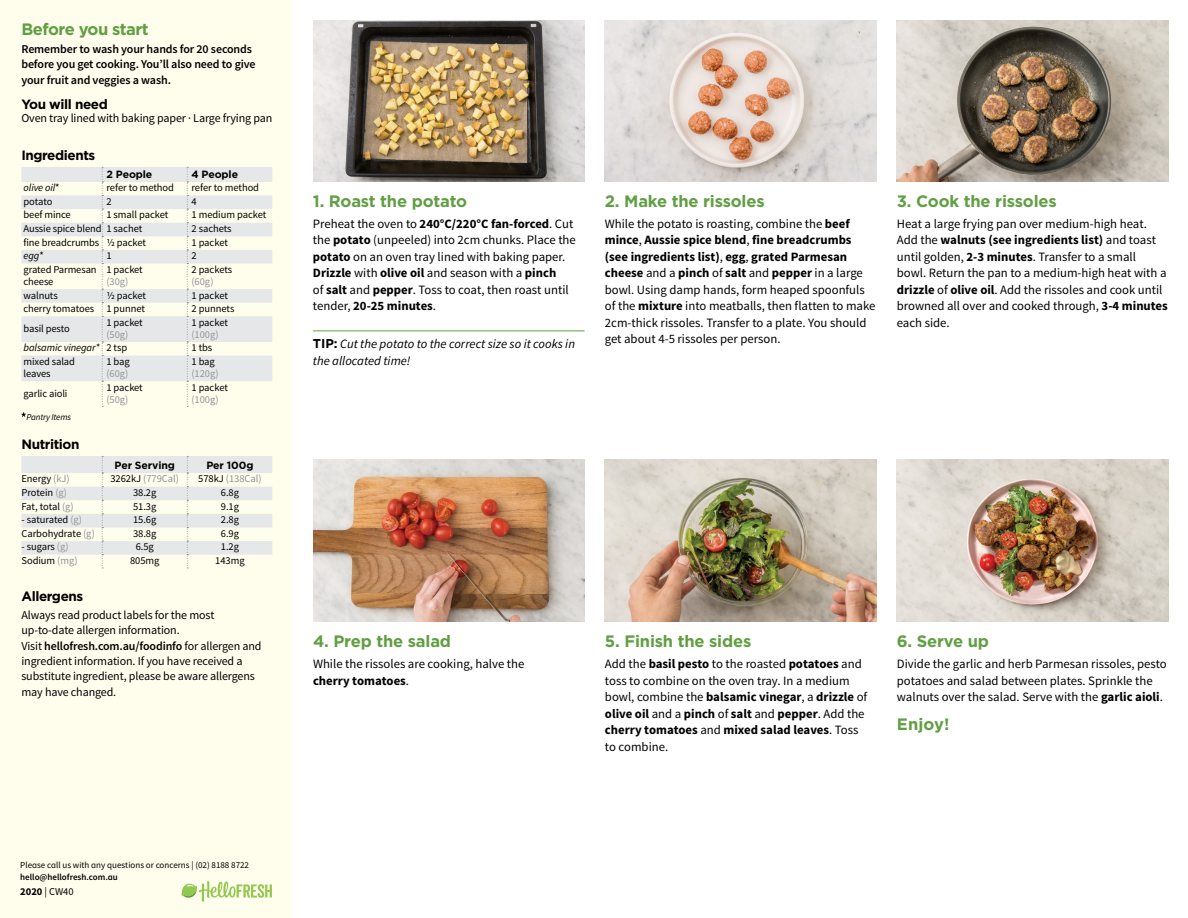
<style>
.page{position:relative;width:1188px;height:918px;background:#fff}
.page>*{position:absolute;margin:0;border:0;box-sizing:border-box;transform-origin:0 0}
.t1{font:700 16.5px "Gotham";letter-spacing:-.01em;color:#609f43}
.t2{font:700 16.5px "Gotham";letter-spacing:-.03em;color:#609f43}
.t3{font:700 13.5px "Gotham";letter-spacing:-.03em;color:#000}
.t4{font:12.75px/16.5px "Source Sans Pro";color:#000}
.t5{font:italic 12.75px/16.5px "Source Sans Pro";color:#000}
.t6{font:12px/15.3px "Source Sans Pro";letter-spacing:-.01em;color:#000}
.t7{font:600 12px/15.3px "Source Sans Pro";letter-spacing:-.01em;color:#000}
.t8{font:10.5px/12px "Source Sans Pro";letter-spacing:-.01em;color:#000}
.t9{font:10.5px "Source Sans Pro";letter-spacing:-.005em;color:#939598}
.t10{font:italic 10.5px "Source Sans Pro";letter-spacing:-.01em;color:#000}
.t11{font:700 10.5px "Gotham";letter-spacing:-.01em;color:#000}
.t12{font:9px "Source Sans Pro";color:#000}
.t13{font:600 9px "Source Sans Pro";color:#000}
.t14{font:italic 9px "Source Sans Pro";letter-spacing:-.02em;color:#000}
.s1{font-style:normal}
.s2{color:#939598}
.s3{color:#000}
.s4{font-weight:600}
.s5{font-weight:700}
.s6{font-family:"Gotham";font-weight:700;font-style:normal}
</style>
<div class="page">
<div style="left:0;top:0;width:292px;height:918px;background:#fffdec"></div>
<svg style="left:182px;top:881px;width:90px;height:21px"></svg>
<hr style="left:313px;top:331px;width:272px;height:1px;background:#609f43">
<svg style="left:21px;top:167px;width:251px;height:214px;fill:#e6e7e8"></svg>
<svg style="left:102px;top:167px;width:1px;height:240px"></svg>
<svg style="left:187px;top:167px;width:1px;height:240px"></svg>
<svg style="left:21px;top:412px;width:5px;height:5px"></svg>
<svg style="left:21px;top:456px;width:251px;height:113px"></svg>
<img style="left:313px;top:459px;width:272px;height:162px">
<img style="left:605px;top:459px;width:272px;height:162px">
<img style="left:897px;top:459px;width:272px;height:162px">
<img style="left:313px;top:20px;width:272px;height:161px">
<img style="left:605px;top:20px;width:272px;height:161px">
<img style="left:897px;top:20px;width:272px;height:161px">
<p class="t2" style="left:21px;top:18px;width:129px">Before you start</p>
<p class="t7" style="left:21px;top:42px;width:236px">Remember to wash your hands for 20 seconds before you get cooking. You’ll also need to give your fruit and veggies a wash.</p>
<p class="t3" style="left:21px;top:95px;width:88px">You will need</p>
<p class="t6" style="left:21px;top:111px;width:252px">Oven tray lined with baking paper · Large frying pan</p>
<p class="t3" style="left:21px;top:146px;width:75px">Ingredients</p>
<p class="t11" style="left:106px;top:167px;width:47px">2 People</p>
<p class="t11" style="left:191px;top:167px;width:48px">4 People</p>
<p class="t10" style="left:24px;top:181px;width:38px">olive oil<span class="s1">*</span></p>
<p class="t8" style="left:106px;top:182px;width:69px">refer to method</p>
<p class="t8" style="left:191px;top:182px;width:69px">refer to method</p>
<p class="t8" style="left:24px;top:196px;width:30px">potato</p>
<p class="t8" style="left:106px;top:196px;width:7px">2</p>
<p class="t8" style="left:191px;top:196px;width:7px">4</p>
<p class="t8" style="left:24px;top:209px;width:49px">beef mince</p>
<p class="t8" style="left:106px;top:209px;width:63px">1 small packet</p>
<p class="t8" style="left:191px;top:209px;width:76px">1 medium packet</p>
<p class="t8" style="left:24px;top:223px;width:120px">Aussie spice blend 1 sachet</p>
<p class="t8" style="left:191px;top:223px;width:42px">2 sachets</p>
<p class="t8" style="left:24px;top:236px;width:124px">fine breadcrumbs 1/2 packet</p>
<p class="t8" style="left:191px;top:236px;width:38px">1 packet</p>
<p class="t10" style="left:24px;top:249px;width:22px">egg<span class="s1">*</span></p>
<p class="t8" style="left:106px;top:250px;width:7px">1</p>
<p class="t8" style="left:191px;top:250px;width:7px">2</p>
<p class="t8" style="left:24px;top:264px;width:75px">grated Parmesan cheese</p>
<p class="t8" style="left:106px;top:264px;width:38px">1 packet</p>
<p class="t8" style="left:191px;top:264px;width:42px">2 packets</p>
<p class="t9" style="left:191px;top:275px;width:24px">(60g)</p>
<p class="t9" style="left:106px;top:275px;width:24px">(30g)</p>
<p class="t8" style="left:24px;top:289px;width:36px">walnuts</p>
<p class="t8" style="left:106px;top:289px;width:41px">1/2 packet</p>
<p class="t8" style="left:191px;top:289px;width:38px">1 packet</p>
<p class="t8" style="left:24px;top:303px;width:123px">cherry tomatoes 1 punnet</p>
<p class="t8" style="left:191px;top:303px;width:44px">2 punnets</p>
<p class="t8" style="left:24px;top:322px;width:48px">basil pesto</p>
<p class="t8" style="left:106px;top:316px;width:38px">1 packet</p>
<p class="t9" style="left:106px;top:328px;width:24px">(50g)</p>
<p class="t8" style="left:191px;top:316px;width:38px">1 packet</p>
<p class="t9" style="left:191px;top:328px;width:29px">(100g)</p>
<p class="t10" style="left:24px;top:341px;width:105px">balsamic vinegar* <span class="s1">2 tsp</span></p>
<p class="t8" style="left:191px;top:342px;width:22px">1 tbs</p>
<p class="t8" style="left:24px;top:356px;width:53px">mixed salad leaves</p>
<p class="t8" style="left:106px;top:356px;width:25px">1 bag</p>
<p class="t8" style="left:191px;top:356px;width:25px">1 bag</p>
<p class="t9" style="left:191px;top:367px;width:29px">(120g)</p>
<p class="t9" style="left:106px;top:367px;width:24px">(60g)</p>
<p class="t8" style="left:24px;top:387px;width:46px">garlic aioli</p>
<p class="t14" style="left:27px;top:412px;width:46px">Pantry Items</p>
<p class="t3" style="left:21px;top:435px;width:60px">Nutrition</p>
<p class="t8" style="left:106px;top:381px;width:38px">1 packet</p>
<p class="t9" style="left:106px;top:393px;width:24px">(50g)</p>
<p class="t8" style="left:191px;top:381px;width:38px">1 packet</p>
<p class="t9" style="left:191px;top:393px;width:29px">(100g)</p>
<p class="t11" style="left:114px;top:459px;width:62px">Per Serving</p>
<p class="t11" style="left:206px;top:459px;width:48px">Per 100g</p>
<p class="t8" style="left:21px;top:473px;width:50px">Energy <span class="s2">(kJ)</span></p>
<p class="t9" style="left:110px;top:472px;width:70px"><span class="s3">3262kJ</span> (779Cal)</p>
<p class="t9" style="left:198px;top:472px;width:65px"><span class="s3">578kJ</span> (138Cal)</p>
<p class="t8" style="left:21px;top:487px;width:47px">Protein <span class="s2">(g)</span></p>
<p class="t8" style="left:133px;top:487px;width:25px">38.2g</p>
<p class="t8" style="left:221px;top:487px;width:20px">6.8g</p>
<p class="t8" style="left:21px;top:500px;width:54px">Fat, total <span class="s2">(g)</span></p>
<p class="t8" style="left:133px;top:500px;width:25px">51.3g</p>
<p class="t8" style="left:221px;top:500px;width:20px">9.1g</p>
<p class="t8" style="left:21px;top:514px;width:62px">- saturated <span class="s2">(g)</span></p>
<p class="t8" style="left:133px;top:514px;width:25px">15.6g</p>
<p class="t8" style="left:221px;top:514px;width:20px">2.8g</p>
<p class="t8" style="left:21px;top:528px;width:75px">Carbohydrate <span class="s2">(g)</span></p>
<p class="t8" style="left:133px;top:528px;width:25px">38.8g</p>
<p class="t8" style="left:221px;top:528px;width:20px">6.9g</p>
<p class="t8" style="left:21px;top:541px;width:49px">- sugars <span class="s2">(g)</span></p>
<p class="t8" style="left:136px;top:541px;width:20px">6.5g</p>
<p class="t8" style="left:221px;top:541px;width:20px">1.2g</p>
<p class="t8" style="left:21px;top:555px;width:58px">Sodium <span class="s2">(mg)</span></p>
<p class="t8" style="left:130px;top:555px;width:31px">805mg</p>
<p class="t8" style="left:215px;top:555px;width:31px">143mg</p>
<p class="t3" style="left:21px;top:587px;width:63px">Allergens</p>
<p class="t6" style="left:21px;top:608px;width:242px">Always read product labels for the most up-to-date allergen information.<br>Visit <span class="s4">hellofresh.com.au/foodinfo</span> for allergen and ingredient information. If you have received a substitute ingredient, please be aware allergens may have changed.</p>
<p class="t1" style="left:313px;top:190px;width:156px">1. Roast the potato</p>
<p class="t4" style="left:313px;top:216px;width:264px">Preheat the oven to <span class="s5">240°C/220°C fan-forced</span>. Cut the <span class="s5">potato</span> (unpeeled) into 2cm chunks. Place the <span class="s5">potato</span> on an oven tray lined with baking paper.<br><span class="s5">Drizzle</span> with <span class="s5">olive oil</span> and season with a <span class="s5">pinch<br></span>of <span class="s5">salt</span> and <span class="s5">pepper</span>. Toss to coat, then roast until tender, <span class="s5">20-25 minutes</span>.</p>
<p class="t5" style="left:313px;top:336px;width:264px"><span class="s6">TIP:</span> Cut the potato to the correct size so it cooks in the allocated time!</p>
<p class="t1" style="left:605px;top:190px;width:161px">2. Make the rissoles</p>
<p class="t4" style="left:605px;top:216px;width:272px">While the potato is roasting, combine the <span class="s5">beef mince</span>, <span class="s5">Aussie spice blend</span>, <span class="s5">fine breadcrumbs (see ingredients list)</span>, <span class="s5">egg</span>, <span class="s5">grated Parmesan cheese</span> and a <span class="s5">pinch</span> of <span class="s5">salt</span> and <span class="s5">pepper</span> in a large bowl. Using damp hands, form heaped spoonfuls of the <span class="s5">mixture</span> into meatballs, then flatten to make 2cm-thick rissoles. Transfer to a plate. You should get about 4-5 rissoles per person.</p>
<p class="t1" style="left:897px;top:190px;width:161px">3. Cook the rissoles</p>
<p class="t4" style="left:897px;top:216px;width:273px">Heat a large frying pan over medium-high heat.<br>Add the <span class="s5">walnuts (see ingredients list)</span> and toast until golden, <span class="s5">2-3 minutes</span>. Transfer to a small bowl. Return the pan to a medium-high heat with a <span class="s5">drizzle</span> of <span class="s5">olive oil</span>. Add the rissoles and cook until browned all over and cooked through, <span class="s5">3-4 minutes </span>each side.</p>
<p class="t1" style="left:313px;top:631px;width:140px">4. Prep the salad</p>
<p class="t4" style="left:313px;top:656px;width:213px">While the rissoles are cooking, halve the <span class="s5">cherry tomatoes</span>.</p>
<p class="t1" style="left:605px;top:631px;width:148px">5. Finish the sides</p>
<p class="t4" style="left:605px;top:656px;width:264px">Add the <span class="s5">basil pesto</span> to the roasted <span class="s5">potatoes</span> and toss to combine on the oven tray. In a medium bowl, combine the <span class="s5">balsamic vinegar</span>, a <span class="s5">drizzle</span> of <span class="s5">olive oil</span> and a <span class="s5">pinch</span> of <span class="s5">salt</span> and <span class="s5">pepper</span>. Add the <span class="s5">cherry tomatoes</span> and <span class="s5">mixed salad leaves</span>. Toss to combine.</p>
<p class="t1" style="left:897px;top:631px;width:94px">6. Serve up</p>
<p class="t4" style="left:897px;top:656px;width:271px">Divide the garlic and herb Parmesan rissoles, pesto potatoes and salad between plates. Sprinkle the walnuts over the salad. Serve with the <span class="s5">garlic aioli</span>.</p>
<p class="t1" style="left:897px;top:714px;width:54px">Enjoy!</p>
<p class="t12" style="left:20px;top:859px;width:230px">Please call us with any questions or concerns | (02) 8188 8722</p>
<p class="t13" style="left:20px;top:871px;width:99px">hello@hellofresh.com.au</p>
<p class="t8" style="left:20px;top:885px;width:55px"><span class="s5">2020</span> | CW40</p>
</div>
